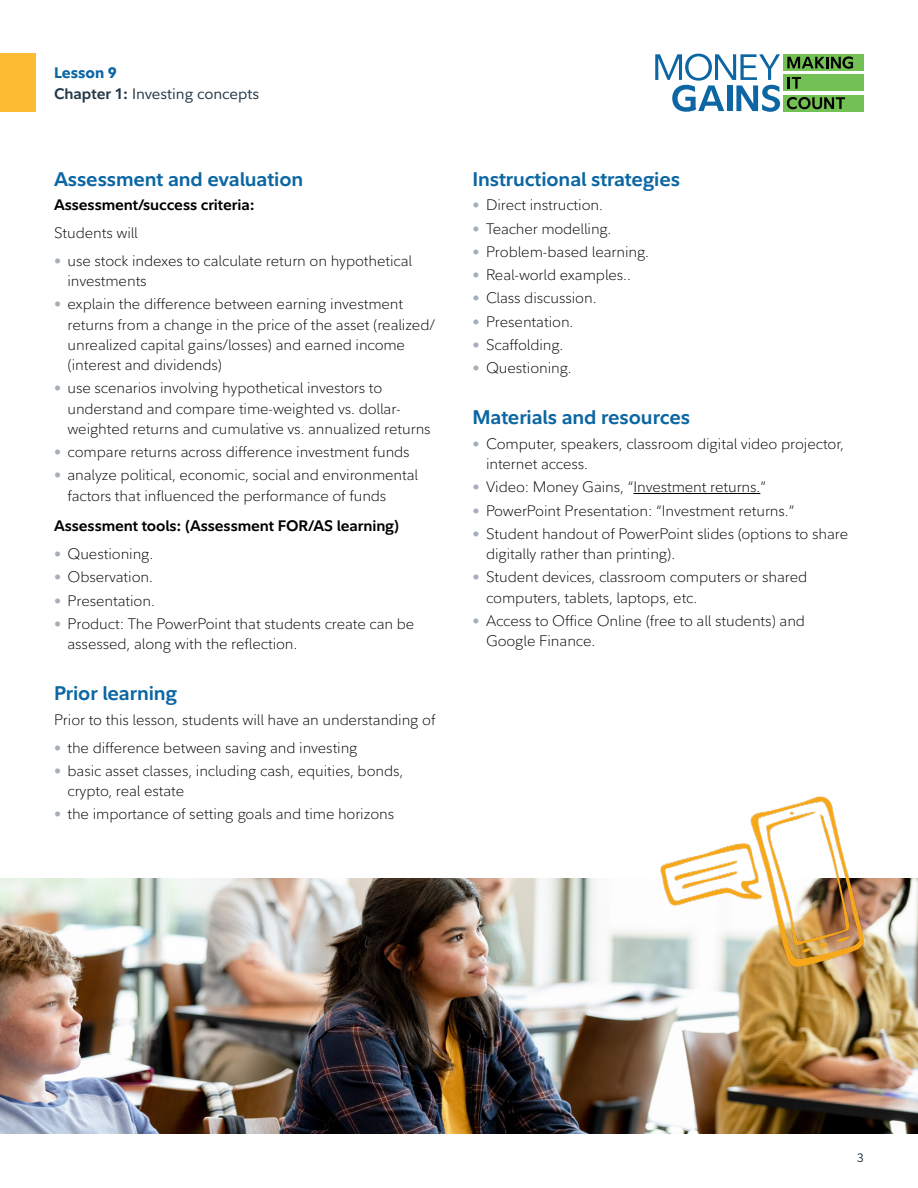
<style>
.page{position:relative;width:918px;height:1188px;background:#fff}
.page>*{position:absolute;margin:0;border:0;box-sizing:border-box;transform-origin:0 0}
.t1{font:700 19.5px "Fidelity Sans";letter-spacing:-.005em;color:#0b66a3}
.t2{font:300 15px/20.2px "Fidelity Sans";letter-spacing:-.005em;color:#000}
.t3{font:700 15px "Fidelity Sans";letter-spacing:-.005em;color:#000}
.t4{font:15px/21px "Fidelity Sans";color:#253948}
.t5{font:12px "Fidelity Sans";color:#253948}
.s1{font-weight:800;color:#0b66a3}
.s2{font-weight:700}
.s3{font-weight:400;font-size:14.25px;color:#a4afb9}
</style>
<div class="page">
<div style="left:784px;top:54px;width:80px;height:16px;background:#73c054"></div>
<div style="left:784px;top:75px;width:80px;height:16px;background:#73c054"></div>
<div style="left:784px;top:95px;width:80px;height:16px;background:#73c054"></div>
<svg style="left:787px;top:56px;width:66px;height:13px"></svg>
<svg style="left:787px;top:77px;width:14px;height:12px"></svg>
<svg style="left:787px;top:97px;width:58px;height:12px"></svg>
<svg style="left:655px;top:54px;width:125px;height:58px"></svg>
<div style="left:0;top:54px;width:36px;height:58px;background:#fdbb33"></div>
<hr style="left:633px;top:493px;width:127px;height:1px;background:#000">
<img style="left:0;top:878px;width:918px;height:256px">
<img style="left:661px;top:796px;width:202px;height:171px">
<p class="t4" style="left:54px;top:62px;width:207px"><span class="s1">Lesson 9<br></span><span class="s2">Chapter 1:</span> Investing concepts</p>
<h1 class="t1" style="left:54px;top:166px;width:251px">Assessment and evaluation</h1>
<p class="t3" style="left:54px;top:195px;width:202px">Assessment/success criteria:</p>
<p class="t2" style="left:54px;top:223px;width:85px">Students will</p>
<p class="t2" style="left:68px;top:251px;width:346px;text-indent:-14px"><span class="s3">•</span> use stock indexes to calculate return on hypothetical investments</p>
<p class="t2" style="left:68px;top:294px;width:369px;text-indent:-14px"><span class="s3">•</span> explain the difference between earning investment returns from a change in the price of the asset (realized/ unrealized capital gains/losses) and earned income (interest and dividends)</p>
<p class="t2" style="left:68px;top:378px;width:365px;text-indent:-14px"><span class="s3">•</span> use scenarios involving hypothetical investors to understand and compare time-weighted vs. dollar&shy;weighted returns and cumulative vs. annualized returns</p>
<p class="t2" style="left:54px;top:442px;width:357px"><span class="s3">•</span> compare returns across difference investment funds</p>
<p class="t2" style="left:68px;top:465px;width:352px;text-indent:-14px"><span class="s3">•</span> analyze political, economic, social and environmental factors that influenced the performance of funds</p>
<p class="t3" style="left:54px;top:516px;width:347px">Assessment tools: (Assessment FOR/AS learning)</p>
<p class="t2" style="left:54px;top:544px;width:101px"><span class="s3">•</span> Questioning.</p>
<p class="t2" style="left:54px;top:567px;width:101px"><span class="s3">•</span> Observation.</p>
<p class="t2" style="left:54px;top:590px;width:102px"><span class="s3">•</span> Presentation.</p>
<p class="t2" style="left:68px;top:614px;width:348px;text-indent:-14px"><span class="s3">•</span> Product: The PowerPoint that students create can be assessed, along with the reflection.</p>
<h1 class="t1" style="left:54px;top:680px;width:125px">Prior learning</h1>
<p class="t2" style="left:54px;top:710px;width:383px">Prior to this lesson, students will have an understanding of</p>
<p class="t2" style="left:54px;top:737px;width:305px"><span class="s3">•</span> the difference between saving and investing</p>
<p class="t2" style="left:68px;top:761px;width:337px;text-indent:-14px"><span class="s3">•</span> basic asset classes, including cash, equities, bonds, crypto, real estate</p>
<p class="t2" style="left:54px;top:804px;width:342px"><span class="s3">•</span> the importance of setting goals and time horizons</p>
<h1 class="t1" style="left:472px;top:166px;width:209px">Instructional strategies</h1>
<p class="t2" style="left:472px;top:195px;width:132px"><span class="s3">•</span> Direct instruction.</p>
<p class="t2" style="left:472px;top:218px;width:140px"><span class="s3">•</span> Teacher modelling.</p>
<p class="t2" style="left:472px;top:242px;width:178px"><span class="s3">•</span> Problem-based learning.</p>
<p class="t2" style="left:472px;top:265px;width:160px"><span class="s3">•</span> Real-world examples..</p>
<p class="t2" style="left:472px;top:288px;width:126px"><span class="s3">•</span> Class discussion.</p>
<p class="t2" style="left:472px;top:311px;width:102px"><span class="s3">•</span> Presentation.</p>
<p class="t2" style="left:472px;top:335px;width:92px"><span class="s3">•</span> Scaffolding.</p>
<p class="t2" style="left:472px;top:358px;width:101px"><span class="s3">•</span> Questioning.</p>
<h1 class="t1" style="left:472px;top:404px;width:219px">Materials and resources</h1>
<p class="t2" style="left:486px;top:434px;width:360px;text-indent:-14px"><span class="s3">•</span> Computer, speakers, classroom digital video projector, internet access.</p>
<p class="t2" style="left:472px;top:477px;width:295px"><span class="s3">•</span> Video: Money Gains, “Investment returns.”</p>
<p class="t2" style="left:472px;top:500px;width:324px"><span class="s3">•</span> PowerPoint Presentation: “Investment returns.”</p>
<p class="t2" style="left:486px;top:524px;width:364px;text-indent:-14px"><span class="s3">•</span> Student handout of PowerPoint slides (options to share digitally rather than printing).</p>
<p class="t2" style="left:486px;top:567px;width:323px;text-indent:-14px"><span class="s3">•</span> Student devices, classroom computers or shared computers, tablets, laptops, etc.</p>
<p class="t2" style="left:486px;top:611px;width:321px;text-indent:-14px"><span class="s3">•</span> Access to Office Online (free to all students) and<br>Google Finance.</p>
<p class="t5" style="left:857px;top:1150px;width:8px">3</p>
</div>
